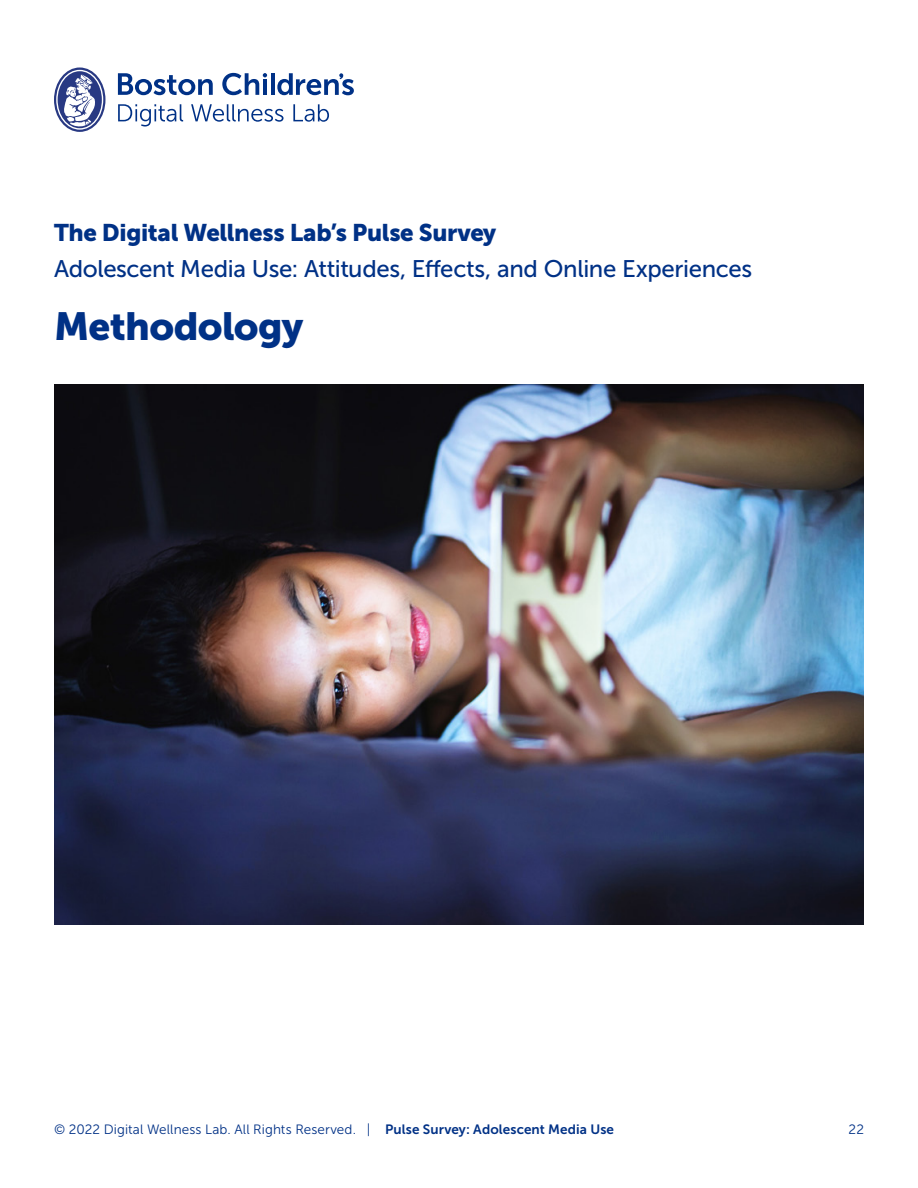
<style>
.page{position:relative;width:918px;height:1188px;background:#fff}
.page>*{position:absolute;margin:0;border:0;box-sizing:border-box;transform-origin:0 0}
.t1{font:39px "Museo Sans 900";letter-spacing:-.015em;color:#003186}
.t2{font:24px "Museo Sans 500";letter-spacing:-.015em;color:#003186}
.t3{font:24px "Museo Sans 900";letter-spacing:-.015em;color:#003186}
.t4{font:13.5px "Museo Sans 300";letter-spacing:.005em;color:#003186}
.s1{font-family:"Museo Sans 700"}
</style>
<div class="page">
<img style="left:54px;top:385px;width:810px;height:540px">
<svg style="left:277px;top:73px;width:77px;height:22px"></svg>
<hr style="left:271px;top:73px;width:4px;height:22px;background:#003186">
<svg style="left:118px;top:73px;width:95px;height:22px"></svg>
<svg style="left:222px;top:73px;width:45px;height:22px"></svg>
<svg style="left:118px;top:104px;width:65px;height:23px"></svg>
<svg style="left:191px;top:104px;width:93px;height:18px"></svg>
<svg style="left:293px;top:104px;width:36px;height:18px"></svg>
<svg style="left:54px;top:68px;width:51px;height:64px"></svg>
<svg style="left:56px;top:70px;width:47px;height:60px"></svg>
<h3 class="t3" style="left:54px;top:219px;width:444px">The Digital Wellness Lab’s Pulse Survey</h3>
<h3 class="t2" style="left:54px;top:256px;width:700px">Adolescent Media Use: Attitudes, Effects, and Online Experiences</h3>
<h1 class="t1" style="left:54px;top:304px;width:251px">Methodology</h1>
<p class="t4" style="left:54px;top:1122px;width:562px">© 2022 Digital Wellness Lab. All Rights Reserved. | <span class="s1">Pulse Survey: Adolescent Media Use</span></p>
<p class="t4" style="left:849px;top:1122px;width:17px">22</p>
</div>
